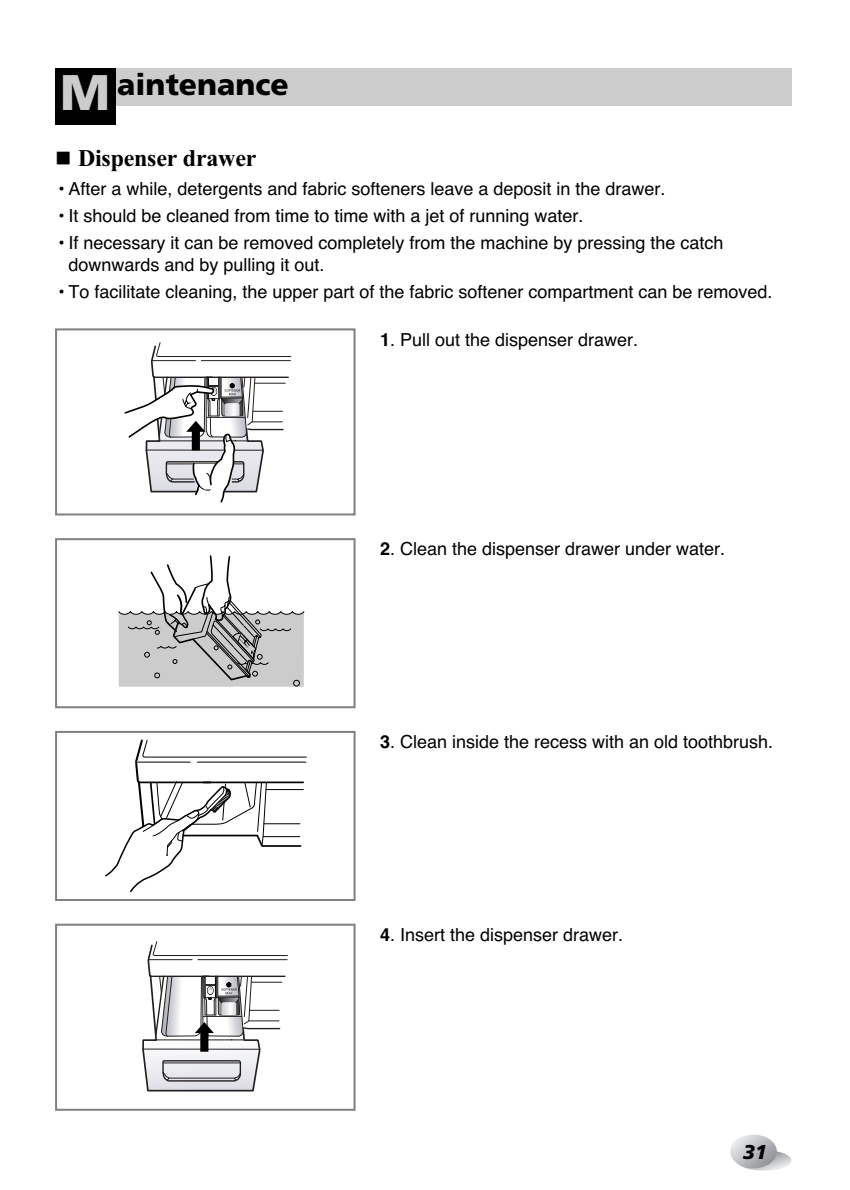
<style>
.page{position:relative;width:850px;height:1190px;background:#fff}
.page>*{position:absolute;margin:0;border:0;box-sizing:border-box;transform-origin:0 0}
.t1{font:900 30px "Frutiger";color:#000}
.t2{font:700 24px "Times New Roman";letter-spacing:-.01em;color:#000}
.t3{font:italic 900 20px "Frutiger";color:#000}
.t4{font:18px/21.6px "Helvetica";color:#000}
.s1{font-size:50px;color:#ccc}
.s2{font-weight:700}
</style>
<div class="page">
<svg style="left:737px;top:1150px;width:55px;height:21px"></svg>
<svg style="left:730px;top:1135px;width:47px;height:33px"></svg>
<div style="left:55px;top:68px;width:736px;height:37px;background:#ccc"></div>
<div style="left:55px;top:68px;width:60px;height:57px;background:#000"></div>
<svg style="left:124px;top:342px;width:167px;height:161px"></svg>
<div style="left:55px;top:328px;width:301px;height:188px;border:2px solid #808080"></div>
<svg style="left:142px;top:941px;width:146px;height:151px"></svg>
<div style="left:55px;top:924px;width:301px;height:187px;border:2px solid #808080"></div>
<svg style="left:118px;top:555px;width:187px;height:132px"></svg>
<div style="left:55px;top:538px;width:301px;height:170px;border:2px solid #808080"></div>
<svg style="left:105px;top:739px;width:202px;height:154px"></svg>
<div style="left:55px;top:731px;width:301px;height:170px;border:2px solid #808080"></div>
<h1 class="t1" style="left:60px;top:72px;width:230px"><span class="s1">M</span> aintenance</h1>
<h2 class="t2" style="left:78px;top:151px;width:180px">Dispenser drawer</h2>
<p class="t4" style="left:57px;top:179px;width:610px">• After a while, detergents and fabric softeners leave a deposit in the drawer.</p>
<p class="t4" style="left:57px;top:207px;width:528px">• It should be cleaned from time to time with a jet of running water.</p>
<p class="t4" style="left:68px;top:234px;width:657px;text-indent:-11px">• If necessary it can be removed completely from the machine by pressing the catch downwards and by pulling it out.</p>
<p class="t4" style="left:57px;top:283px;width:717px">• To facilitate cleaning, the upper part of the fabric softener compartment can be removed.</p>
<p class="t4" style="left:380px;top:330px;width:260px"><span class="s2">1</span>. Pull out the dispenser drawer.</p>
<p class="t4" style="left:380px;top:540px;width:346px"><span class="s2">2</span>. Clean the dispenser drawer under water.</p>
<p class="t4" style="left:380px;top:733px;width:395px"><span class="s2">3</span>. Clean inside the recess with an old toothbrush.</p>
<p class="t4" style="left:380px;top:926px;width:245px"><span class="s2">4</span>. Insert the dispenser drawer.</p>
<p class="t3" style="left:743px;top:1144px;width:26px">31</p>
</div>
